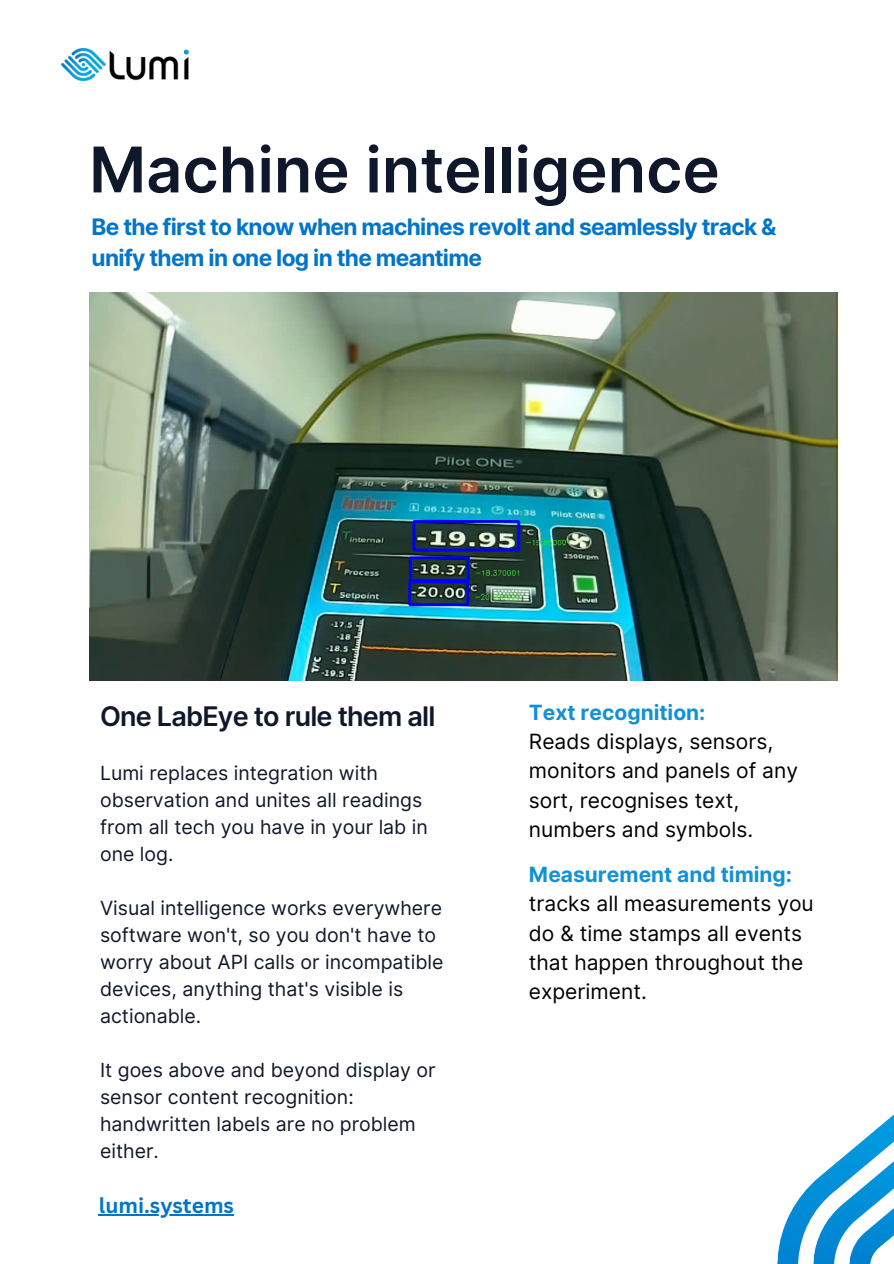
<style>
.page{position:relative;width:894px;height:1264px;background:#fff}
.page>*{position:absolute;margin:0;border:0;box-sizing:border-box;transform-origin:0 0}
.t1{font:600 63px "Inter";color:#0f172a}
.t2{font:600 27px "Inter";letter-spacing:-.03em;color:#0f172a}
.t3{font:700 22.65px/31.5px "Inter";letter-spacing:-.03em;color:#0075c9}
.t4{font:21px/29.2px "Inter";color:#000}
.t5{font:700 21px "Canva Sans";color:#0075c9}
.t6{font:19.5px/27px "Inter";color:#0f172a}
.s1{font-weight:700;color:#1291d4}
</style>
<div class="page">
<img style="left:89px;top:292px;width:749px;height:388px">
<svg style="left:777px;top:1115px;width:116px;height:148px"></svg>
<img style="left:61px;top:49px;width:127px;height:31px">
<hr style="left:99px;top:1214px;width:135px;height:1px;background:#0075c9">
<p class="t1" style="left:89px;top:131px;width:632px">Machine intelligence</p>
<h2 class="t3" style="left:92px;top:210px;width:686px">Be the first to know when machines revolt and seamlessly track &amp; unify them in one log in the meantime</h2>
<h3 class="t2" style="left:100px;top:699px;width:337px">One LabEye to rule them all</h3>
<p class="t6" style="left:100px;top:759px;width:329px">Lumi replaces integration with observation and unites all readings from all tech you have in your lab in one log.</p>
<p class="t6" style="left:100px;top:894px;width:345px">Visual intelligence works everywhere software won't, so you don't have to worry about API calls or incompatible devices, anything that's visible is actionable.</p>
<h3 class="t6" style="left:100px;top:1056px;width:337px">It goes above and beyond display or sensor content recognition: handwritten labels are no problem either.</h3>
<h4 class="t5" style="left:99px;top:1190px;width:137px">lumi.systems</h4>
<h1 class="t4" style="left:529px;top:697px;width:270px"><span class="s1">Text recognition:<br></span>Reads displays, sensors, monitors and panels of any sort, recognises text, numbers and symbols.</h1>
<h4 class="t4" style="left:529px;top:859px;width:286px"><span class="s1">Measurement and timing: </span>tracks all measurements you do &amp; time stamps all events that happen throughout the experiment.</h4>
</div>
